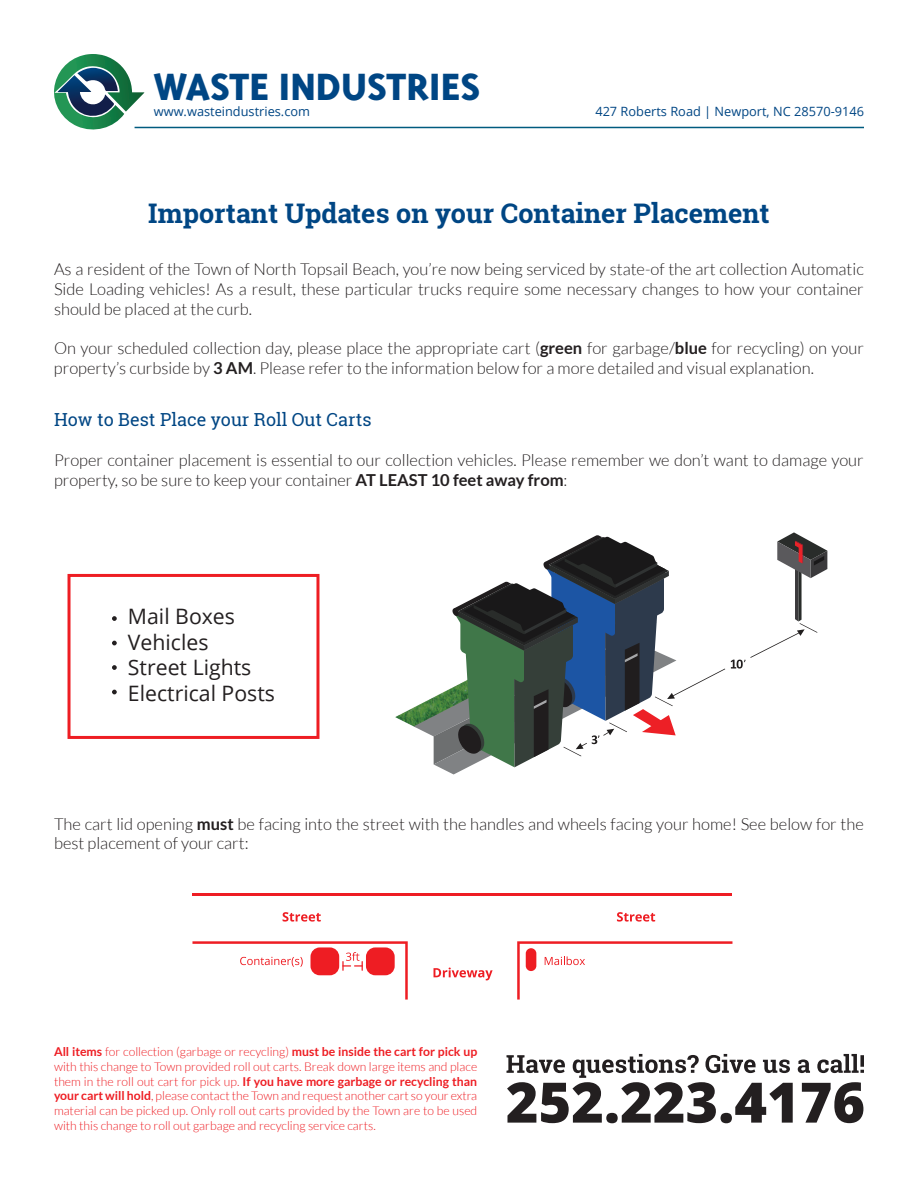
<style>
.page{position:relative;width:918px;height:1188px;background:#fff}
.page>*{position:absolute;margin:0;border:0;box-sizing:border-box;transform-origin:0 0}
.t1{font:800 43.65px "Triplex Sans OT";color:#004684}
.t2{font:700 27px "Roboto Slab";color:#004684}
.t3{font:21.3px/25.5px "Open Sans";color:#231f20}
.t4{font:18px "Roboto Slab";color:#004684}
.t5{font:300 16.5px/19.8px "Lato";color:#231f20}
.t6{font:12.75px "Open Sans";color:#004684}
.t7{font:300 12.15px/14.7px "Lato";color:#ee1d23;text-align:justify}
.s1{font-weight:700}
</style>
<div class="page">
<svg style="left:731px;top:532px;width:96px;height:137px"></svg>
<svg style="left:395px;top:535px;width:330px;height:239px"></svg>
<svg style="left:112px;top:616px;width:5px;height:5px"></svg>
<svg style="left:112px;top:641px;width:5px;height:4px"></svg>
<svg style="left:112px;top:665px;width:5px;height:5px"></svg>
<svg style="left:112px;top:690px;width:5px;height:4px"></svg>
<div style="left:68px;top:574px;width:251px;height:165px;border:3px solid #ee1d23"></div>
<svg style="left:507px;top:1054px;width:357px;height:69px"></svg>
<hr style="left:192px;top:893px;width:540px;height:3px;background:#ee1d23">
<svg style="left:434px;top:968px;width:59px;height:12px"></svg>
<svg style="left:517px;top:941px;width:215px;height:59px"></svg>
<svg style="left:283px;top:912px;width:38px;height:10px"></svg>
<svg style="left:617px;top:912px;width:38px;height:10px"></svg>
<svg style="left:192px;top:941px;width:216px;height:59px"></svg>
<svg style="left:54px;top:54px;width:90px;height:76px"></svg>
<hr style="left:135px;top:127px;width:729px;height:1px;background:#005b7f">
<h1 class="t1" style="left:154px;top:64px;width:328px">WASTE INDUSTRIES</h1>
<p class="t6" style="left:154px;top:103px;width:158px">www.wasteindustries.com</p>
<p class="t6" style="left:595px;top:103px;width:270px">427 Roberts Road | Newport, NC 28570-9146</p>
<h2 class="t2" style="left:148px;top:195px;width:623px">Important Updates on your Container Placement</h2>
<p class="t5" style="left:54px;top:259px;width:811px;text-align:justify">As a resident of the Town of North Topsail Beach, you’re now being serviced by state-of the art collection Automatic Side Loading vehicles! As a result, these particular trucks require some necessary changes to how your container should be placed at the curb.</p>
<p class="t5" style="left:54px;top:339px;width:811px">On your scheduled collection day, please place the appropriate cart (<span class="s1">green</span> for garbage/<span class="s1">blue</span> for recycling) on your property’s curbside by <span class="s1">3 AM</span>. Please refer to the information below for a more detailed and visual explanation.</p>
<p class="t4" style="left:54px;top:407px;width:319px">How to Best Place your Roll Out Carts</p>
<p class="t5" style="left:54px;top:450px;width:811px">Proper container placement is essential to our collection vehicles. Please remember we don’t want to damage your property, so be sure to keep your container <span class="s1">AT LEAST 10 feet away from</span>:</p>
<p class="t3" style="left:128px;top:603px;width:149px">Mail Boxes<br>Vehicles<br>Street Lights<br>Electrical Posts</p>
<p class="t5" style="left:54px;top:814px;width:811px">The cart lid opening <span class="s1">must</span> be facing into the street with the handles and wheels facing your home! See below for the best placement of your cart:</p>
<p class="t7" style="left:54px;top:1045px;width:425px"><span class="s1">All items</span> for collection (garbage or recycling) <span class="s1">must be inside the cart for pick up </span>with this change to Town provided roll out carts. Break down large items and place them in the roll out cart for pick up. <span class="s1">If you have more garbage or recycling than your cart will hold</span>, please contact the Town and request another cart so your extra material can be picked up. Only roll out carts provided by the Town are to be used with this change to roll out garbage and recycling service carts.</p>
</div>
